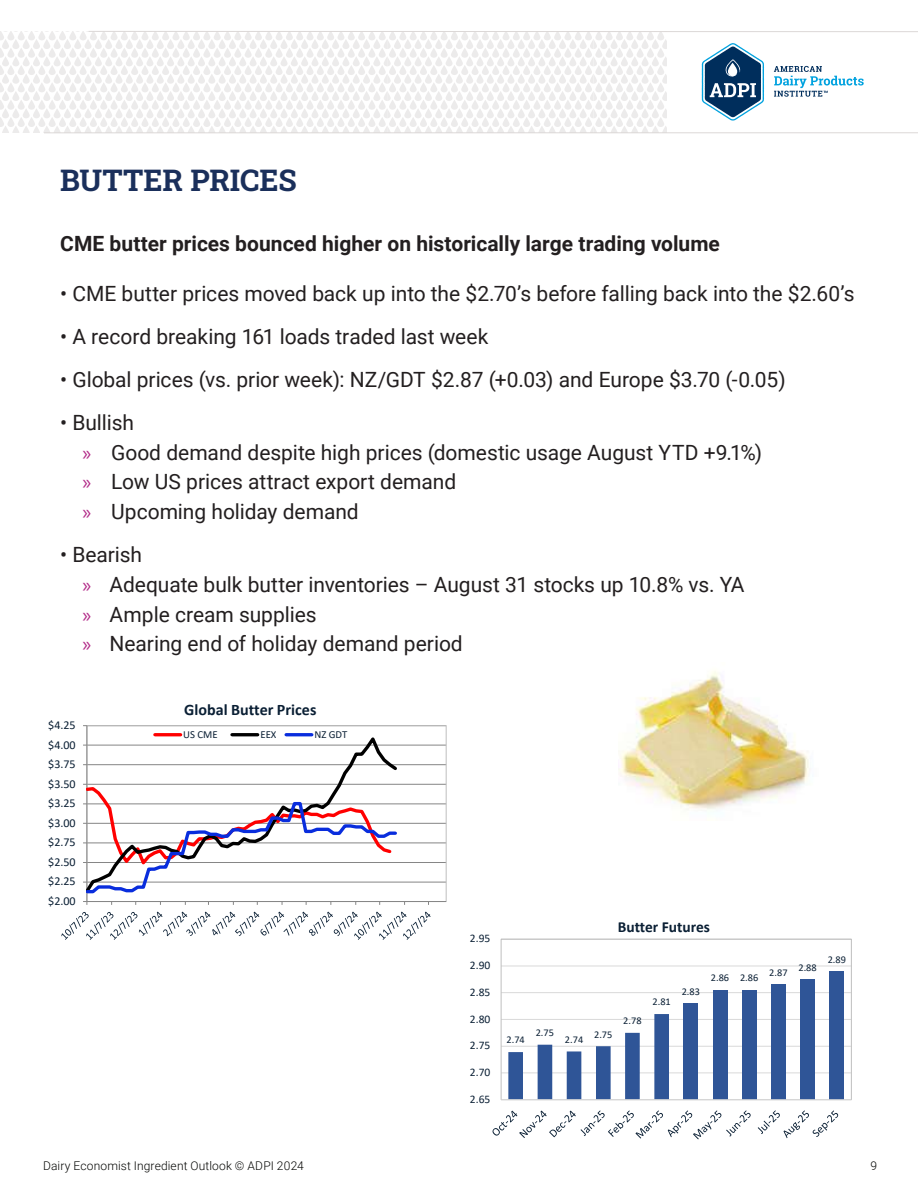
<style>
.page{position:relative;width:918px;height:1188px;background:#fff}
.page>*{position:absolute;margin:0;border:0;box-sizing:border-box;transform-origin:0 0}
.t1{font:700 30px "Roboto Slab";letter-spacing:-.005em;color:#1a2f5b}
.t2{font:21px/29.7px "Roboto";letter-spacing:-.005em;color:#231f20}
.t3{font:700 21px "Roboto";color:#231f20}
.t4{font:700 16.05px "Calibri";color:#0a1f34}
.t5{font:700 15.45px "Calibri";color:#0a1f34}
.t6{font:12px "Calibri";color:#0a1f34}
.t7{font:300 12px "Roboto";letter-spacing:.01em;color:#040503}
.t8{font:11.55px "Calibri";color:#0a1f34}
.t9{font:10.8px "Calibri";letter-spacing:-.005em;color:#0a1f34}
.t10{font:10.35px "Calibri";color:#0a1f34}
.s1{font-family:"Myriad Pro";color:#b22887}
</style>
<div class="page">
<div style="left:0;top:31px;width:666px;height:102px;background:#f6f5f5"></div>
<svg style="left:702px;top:43px;width:62px;height:78px"></svg>
<svg style="left:774px;top:66px;width:90px;height:31px"></svg>
<hr style="left:89px;top:31px;width:829px;height:1px;background:#dcd8d7">
<hr style="left:44px;top:132px;width:874px;height:1px;background:#dcd8d7">
<img style="left:619px;top:671px;width:190px;height:139px">
<hr style="left:87px;top:882px;width:359px;height:1px;background:#868686">
<hr style="left:87px;top:862px;width:359px;height:1px;background:#868686">
<hr style="left:87px;top:842px;width:359px;height:1px;background:#868686">
<hr style="left:87px;top:823px;width:359px;height:1px;background:#868686">
<hr style="left:87px;top:803px;width:359px;height:1px;background:#868686">
<hr style="left:87px;top:784px;width:359px;height:1px;background:#868686">
<hr style="left:87px;top:764px;width:359px;height:1px;background:#868686">
<hr style="left:87px;top:745px;width:359px;height:1px;background:#868686">
<div style="left:86px;top:725px;width:361px;height:177px;border:1px solid #bfbfbf"></div>
<hr style="left:86px;top:726px;width:1px;height:176px;background:#868686">
<hr style="left:87px;top:901px;width:359px;height:1px;background:#868686">
<svg style="left:87px;top:732px;width:313px;height:151px"></svg>
<svg style="left:83px;top:784px;width:316px;height:111px"></svg>
<svg style="left:61px;top:912px;width:370px;height:28px"></svg>
<hr style="left:155px;top:733px;width:26px;height:3px;background:#f00">
<hr style="left:232px;top:733px;width:26px;height:3px;background:#000">
<hr style="left:286px;top:733px;width:26px;height:3px;background:#092ddd">
<hr style="left:501px;top:1072px;width:350px;height:1px;background:#d9d9d9">
<hr style="left:501px;top:1046px;width:350px;height:1px;background:#d9d9d9">
<hr style="left:501px;top:1019px;width:350px;height:1px;background:#d9d9d9">
<hr style="left:501px;top:992px;width:350px;height:1px;background:#d9d9d9">
<hr style="left:501px;top:966px;width:350px;height:1px;background:#d9d9d9">
<div style="left:501px;top:939px;width:351px;height:161px;border:1px solid #bfbfbf"></div>
<div style="left:683px;top:1003px;width:15px;height:97px;background:#2f5597"></div>
<div style="left:713px;top:990px;width:14px;height:110px;background:#2f5597"></div>
<div style="left:742px;top:990px;width:14px;height:110px;background:#2f5597"></div>
<div style="left:771px;top:985px;width:15px;height:115px;background:#2f5597"></div>
<div style="left:800px;top:979px;width:15px;height:121px;background:#2f5597"></div>
<div style="left:830px;top:971px;width:14px;height:129px;background:#2f5597"></div>
<svg style="left:508px;top:1014px;width:161px;height:85px"></svg>
<hr style="left:501px;top:1099px;width:350px;height:1px;background:#d9d9d9">
<svg style="left:493px;top:1110px;width:258px;height:29px"></svg>
<svg style="left:758px;top:1110px;width:80px;height:28px"></svg>
<h1 class="t1" style="left:60px;top:160px;width:238px">BUTTER PRICES</h1>
<p class="t3" style="left:60px;top:229px;width:661px">CME butter prices bounced higher on historically large trading volume</p>
<p class="t2" style="left:60px;top:278px;width:796px">• CME butter prices moved back up into the $2.70’s before falling back into the $2.60’s</p>
<p class="t2" style="left:60px;top:321px;width:430px">• A record breaking 161 loads traded last week</p>
<p class="t2" style="left:60px;top:364px;width:727px">• Global prices (vs. prior week): NZ/GDT $2.87 (+0.03) and Europe $3.70 (-0.05)</p>
<p class="t2" style="left:83px;top:407px;width:681px;text-indent:-22px">• Bullish<br><span class="s1">»</span> Good demand despite high prices (domestic usage August YTD +9.1%) <span class="s1">»</span> Low US prices attract export demand<br><span class="s1">»</span> Upcoming holiday demand</p>
<p class="t2" style="left:83px;top:539px;width:664px;text-indent:-22px">• Bearish<br><span class="s1">»</span> Adequate bulk butter inventories – August 31 stocks up 10.8% vs. YA <span class="s1">»</span> Ample cream supplies<br><span class="s1">»</span> Nearing end of holiday demand period</p>
<p class="t6" style="left:48px;top:717px;width:29px">$4.25</p>
<p class="t6" style="left:48px;top:736px;width:29px">$4.00</p>
<p class="t6" style="left:48px;top:756px;width:29px">$3.75</p>
<p class="t6" style="left:48px;top:775px;width:29px">$3.50</p>
<p class="t6" style="left:48px;top:795px;width:29px">$3.25</p>
<p class="t6" style="left:48px;top:814px;width:29px">$3.00</p>
<p class="t6" style="left:48px;top:834px;width:29px">$2.75</p>
<p class="t6" style="left:48px;top:854px;width:29px">$2.50</p>
<p class="t6" style="left:48px;top:873px;width:29px">$2.25</p>
<p class="t6" style="left:48px;top:893px;width:29px">$2.00</p>
<p class="t4" style="left:184px;top:699px;width:134px">Global Butter Prices</p>
<p class="t9" style="left:183px;top:727px;width:36px">US CME</p>
<p class="t9" style="left:260px;top:727px;width:18px">EEX</p>
<p class="t9" style="left:314px;top:727px;width:34px">NZ GDT</p>
<p class="t8" style="left:470px;top:931px;width:22px">2.95</p>
<p class="t8" style="left:470px;top:957px;width:22px">2.90</p>
<p class="t8" style="left:470px;top:984px;width:22px">2.85</p>
<p class="t8" style="left:470px;top:1011px;width:22px">2.80</p>
<p class="t8" style="left:470px;top:1038px;width:22px">2.75</p>
<p class="t8" style="left:470px;top:1064px;width:22px">2.70</p>
<p class="t8" style="left:470px;top:1091px;width:22px">2.65</p>
<p class="t10" style="left:507px;top:1033px;width:20px">2.74</p>
<p class="t10" style="left:536px;top:1025px;width:20px">2.75</p>
<p class="t5" style="left:618px;top:916px;width:94px">Butter Futures</p>
<p class="t10" style="left:565px;top:1032px;width:20px">2.74</p>
<p class="t10" style="left:594px;top:1027px;width:20px">2.75</p>
<p class="t10" style="left:623px;top:1014px;width:20px">2.78</p>
<p class="t10" style="left:653px;top:995px;width:20px">2.81</p>
<p class="t10" style="left:682px;top:984px;width:20px">2.83</p>
<p class="t10" style="left:711px;top:971px;width:49px">2.86 2.86</p>
<p class="t10" style="left:769px;top:965px;width:20px">2.87</p>
<p class="t10" style="left:798px;top:960px;width:20px">2.88</p>
<p class="t10" style="left:828px;top:952px;width:20px">2.89</p>
<p class="t7" style="left:43px;top:1157px;width:262px">Dairy Economist Ingredient Outlook © ADPI 2024</p>
<p class="t7" style="left:871px;top:1157px;width:8px">9</p>
</div>
